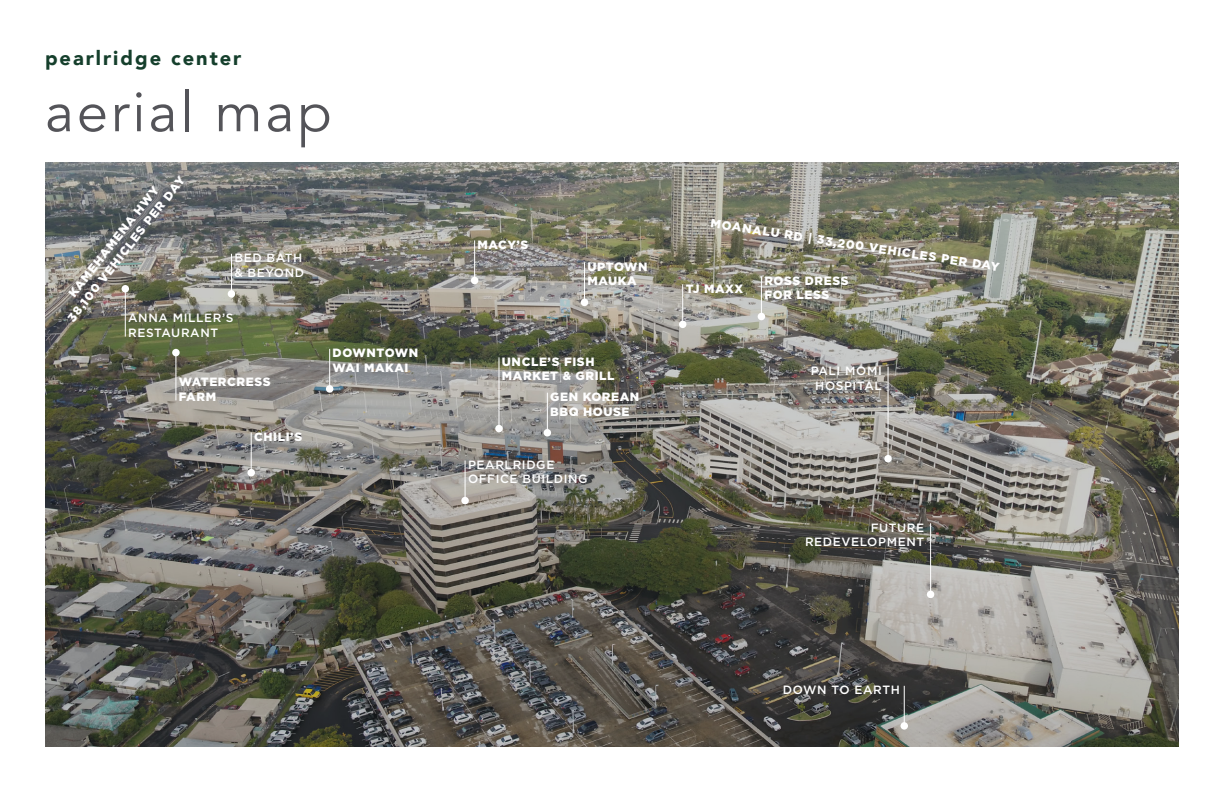
<style>
.page{position:relative;width:1224px;height:792px;background:#fff}
.page>*{position:absolute;margin:0;border:0;box-sizing:border-box;transform-origin:0 0}
.t1{font:56px "Avenir";letter-spacing:.05em;color:#545459}
.t2{font:900 20px "Avenir";letter-spacing:.1em;color:#153f2c}
.t3{font:900 12px/14.4px "Gotham";letter-spacing:.05em;color:#fff}
.t4{font:500 12px/14.4px "Gotham";letter-spacing:.05em;color:#fff}
</style>
<div class="page">
<img style="left:45px;top:162px;width:1134px;height:585px">
<hr style="left:231px;top:254px;width:1px;height:40px;background:#fff">
<div style="left:228px;top:290px;width:7px;height:8px;background:#fff;border-radius:50%"></div>
<hr style="left:125px;top:289px;width:1px;height:48px;background:#fff">
<div style="left:122px;top:285px;width:7px;height:8px;background:#fff;border-radius:50%"></div>
<hr style="left:175px;top:352px;width:1px;height:48px;background:#fff">
<div style="left:172px;top:349px;width:8px;height:7px;background:#fff;border-radius:50%"></div>
<hr style="left:251px;top:433px;width:1px;height:40px;background:#fff">
<div style="left:247px;top:469px;width:8px;height:7px;background:#fff;border-radius:50%"></div>
<hr style="left:465px;top:461px;width:1px;height:40px;background:#fff">
<div style="left:461px;top:497px;width:8px;height:7px;background:#fff;border-radius:50%"></div>
<hr style="left:329px;top:349px;width:1px;height:40px;background:#fff">
<div style="left:326px;top:385px;width:7px;height:8px;background:#fff;border-radius:50%"></div>
<hr style="left:547px;top:393px;width:1px;height:40px;background:#fff">
<div style="left:544px;top:429px;width:7px;height:8px;background:#fff;border-radius:50%"></div>
<hr style="left:498px;top:357px;width:1px;height:72px;background:#fff">
<div style="left:495px;top:425px;width:8px;height:7px;background:#fff;border-radius:50%"></div>
<hr style="left:474px;top:240px;width:1px;height:41px;background:#fff">
<div style="left:471px;top:277px;width:7px;height:7px;background:#fff;border-radius:50%"></div>
<hr style="left:584px;top:262px;width:1px;height:41px;background:#fff">
<div style="left:581px;top:299px;width:7px;height:7px;background:#fff;border-radius:50%"></div>
<hr style="left:682px;top:284px;width:1px;height:41px;background:#fff">
<div style="left:679px;top:321px;width:7px;height:7px;background:#fff;border-radius:50%"></div>
<hr style="left:761px;top:276px;width:1px;height:41px;background:#fff">
<div style="left:758px;top:313px;width:7px;height:7px;background:#fff;border-radius:50%"></div>
<hr style="left:904px;top:686px;width:1px;height:40px;background:#fff">
<div style="left:900px;top:722px;width:8px;height:8px;background:#fff;border-radius:50%"></div>
<hr style="left:888px;top:367px;width:1px;height:92px;background:#fff">
<div style="left:884px;top:455px;width:8px;height:7px;background:#fff;border-radius:50%"></div>
<hr style="left:930px;top:523px;width:1px;height:72px;background:#fff">
<div style="left:927px;top:591px;width:7px;height:7px;background:#fff;border-radius:50%"></div>
<p class="t2" style="left:45px;top:41px;width:198px">pearlridge center</p>
<p class="t1" style="left:45px;top:79px;width:288px">aerial map</p>
<p class="t3" style="left:53px;top:307px;width:183px;text-align:center;rotate:-52deg">KAMEHAMENA HWY<br>38,100 VEHICLES PER DAY</p>
<p class="t4" style="left:234px;top:251px;width:71px">BED BATH &amp; BEYOND</p>
<p class="t4" style="left:128px;top:311px;width:107px">ANNA MILLER’S<br>RESTAURANT</p>
<p class="t3" style="left:179px;top:375px;width:93px">WATERCRESS<br>FARM</p>
<p class="t3" style="left:254px;top:430px;width:49px">CHILI’S</p>
<p class="t3" style="left:333px;top:346px;width:87px">DOWNTOWN<br>WAI MAKAI</p>
<p class="t3" style="left:478px;top:237px;width:52px">MACY’S</p>
<p class="t3" style="left:587px;top:259px;width:62px">UPTOWN<br>MAUKA</p>
<p class="t3" style="left:502px;top:354px;width:114px">UNCLE’S FISH<br>MARKET &amp; GRILL</p>
<p class="t3" style="left:550px;top:390px;width:91px">GEN KOREAN<br>BBQ HOUSE</p>
<p class="t4" style="left:468px;top:457px;width:121px">PEARLRIDGE<br>OFFICE BUILDING</p>
<p class="t3" style="left:712px;top:215px;width:293px;rotate:9deg">MOANALU RD | 33,200 VEHICLES PER DAY</p>
<p class="t3" style="left:686px;top:281px;width:59px">TJ MAXX</p>
<p class="t3" style="left:764px;top:273px;width:86px">ROSS DRESS<br>FOR LESS</p>
<p class="t4" style="left:811px;top:364px;width:73px;text-align:center">PALI MOMI<br>HOSPITAL</p>
<p class="t4" style="left:805px;top:520px;width:121px;text-align:right">FUTURE<br>REDEVELOPMENT</p>
<p class="t4" style="left:783px;top:683px;width:118px">DOWN TO EARTH</p>
</div>
